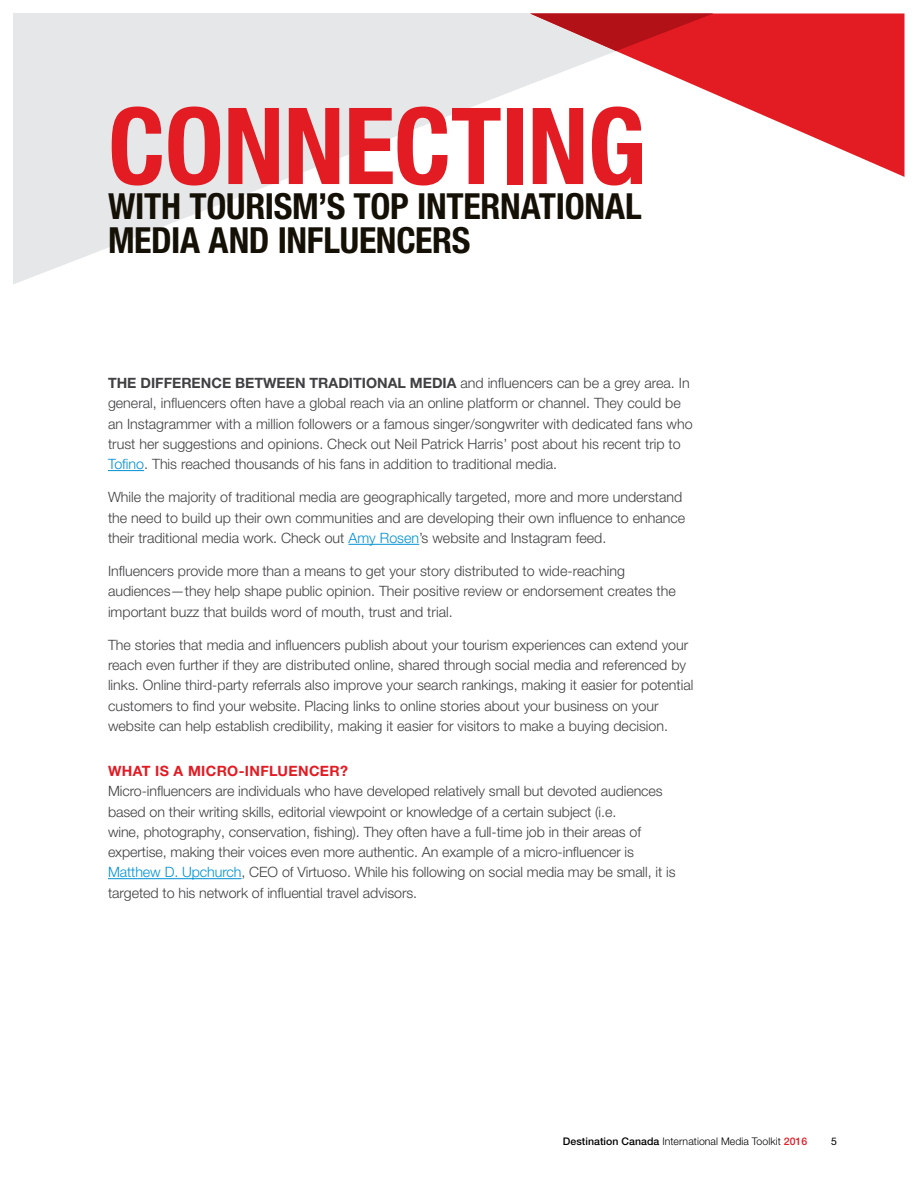
<style>
.page{position:relative;width:918px;height:1188px;background:#fff}
.page>*{position:absolute;margin:0;border:0;box-sizing:border-box;transform-origin:0 0}
.White_in-box_headers{font:700 condensed 106.5px "Helvetica Neue LT Pro";letter-spacing:-.005em;color:#e31b23}
.White_in-box_headers-2{font:700 condensed 36px/34.5px "Helvetica Neue LT Pro";letter-spacing:-.01em;color:#141006}
.body{font:300 14.25px/20.2px "Helvetica Neue LT Pro";color:#414042}
.body_first_paragraph{font:300 14.25px/20.2px "Helvetica Neue LT Pro";color:#414042}
.red_sub_header{font:700 14.25px "Helvetica Neue LT Pro";letter-spacing:.025em;color:#e31b23}
.t1{font:300 10.5px "Helvetica Neue LT Pro";letter-spacing:.005em;color:#000}
.t2{font:10.5px "Helvetica Neue LT Pro";color:#000}
.s1{font-weight:700}
.s2{color:#0092d3}
.s3{font-weight:500}
.s4{font-weight:500;color:#e31b23}
</style>
<div class="page">
<svg style="left:14px;top:14px;width:516px;height:270px;fill:#e6e7e8"></svg>
<svg style="left:530px;top:14px;width:374px;height:163px"></svg>
<svg style="left:530px;top:14px;width:183px;height:37px;background:#ca464b"></svg>
<hr style="left:108px;top:470px;width:36px;height:1px;background:#0092d3">
<hr style="left:348px;top:544px;width:71px;height:1px;background:#0092d3">
<hr style="left:108px;top:878px;width:134px;height:1px;background:#0092d3">
<p class="White_in-box_headers" style="left:108px;top:82px;width:540px">CONNECTING</p>
<p class="White_in-box_headers-2" style="left:108px;top:189px;width:535px">WITH TOURISM’S TOP INTERNATIONAL<br>MEDIA AND INFLUENCERS</p>
<p class="body_first_paragraph" style="left:108px;top:373px;width:586px"><span class="s1">THE DIFFERENCE BETWEEN TRADITIONAL MEDIA</span> and influencers can be a grey area. In general, influencers often have a global reach via an online platform or channel. They could be an Instagrammer with a million followers or a famous singer/songwriter with dedicated fans who trust her suggestions and opinions. Check out Neil Patrick Harris’ post about his recent trip to <span class="s2">Tofino</span>. This reached thousands of his fans in addition to traditional media.</p>
<p class="body" style="left:108px;top:487px;width:579px">While the majority of traditional media are geographically targeted, more and more understand the need to build up their own communities and are developing their own influence to enhance their traditional media work. Check out <span class="s2">Amy Rosen</span>’s website and Instagram feed.</p>
<p class="body" style="left:108px;top:561px;width:569px">Influencers provide more than a means to get your story distributed to wide-reaching audiences—they help shape public opinion. Their positive review or endorsement creates the important buzz that builds word of mouth, trust and trial.</p>
<p class="body" style="left:108px;top:634px;width:587px">The stories that media and influencers publish about your tourism experiences can extend your reach even further if they are distributed online, shared through social media and referenced by links. Online third-party referrals also improve your search rankings, making it easier for potential customers to find your website. Placing links to online stories about your business on your website can help establish credibility, making it easier for visitors to make a buying decision.</p>
<p class="red_sub_header" style="left:108px;top:762px;width:241px">WHAT IS A MICRO-INFLUENCER?</p>
<p class="body" style="left:108px;top:781px;width:569px">Micro-influencers are individuals who have developed relatively small but devoted audiences based on their writing skills, editorial viewpoint or knowledge of a certain subject (i.e.<br>wine, photography, conservation, fishing). They often have a full-time job in their areas of expertise, making their voices even more authentic. An example of a micro-influencer is <span class="s2">Matthew D. Upchurch</span>, CEO of Virtuoso. While his following on social media may be small, it is targeted to his network of influential travel advisors.</p>
<p class="t1" style="left:563px;top:1135px;width:246px"><span class="s3">Destination Canada</span> International Media Toolkit <span class="s4">2016</span></p>
<p class="t2" style="left:831px;top:1135px;width:7px">5</p>
</div>
